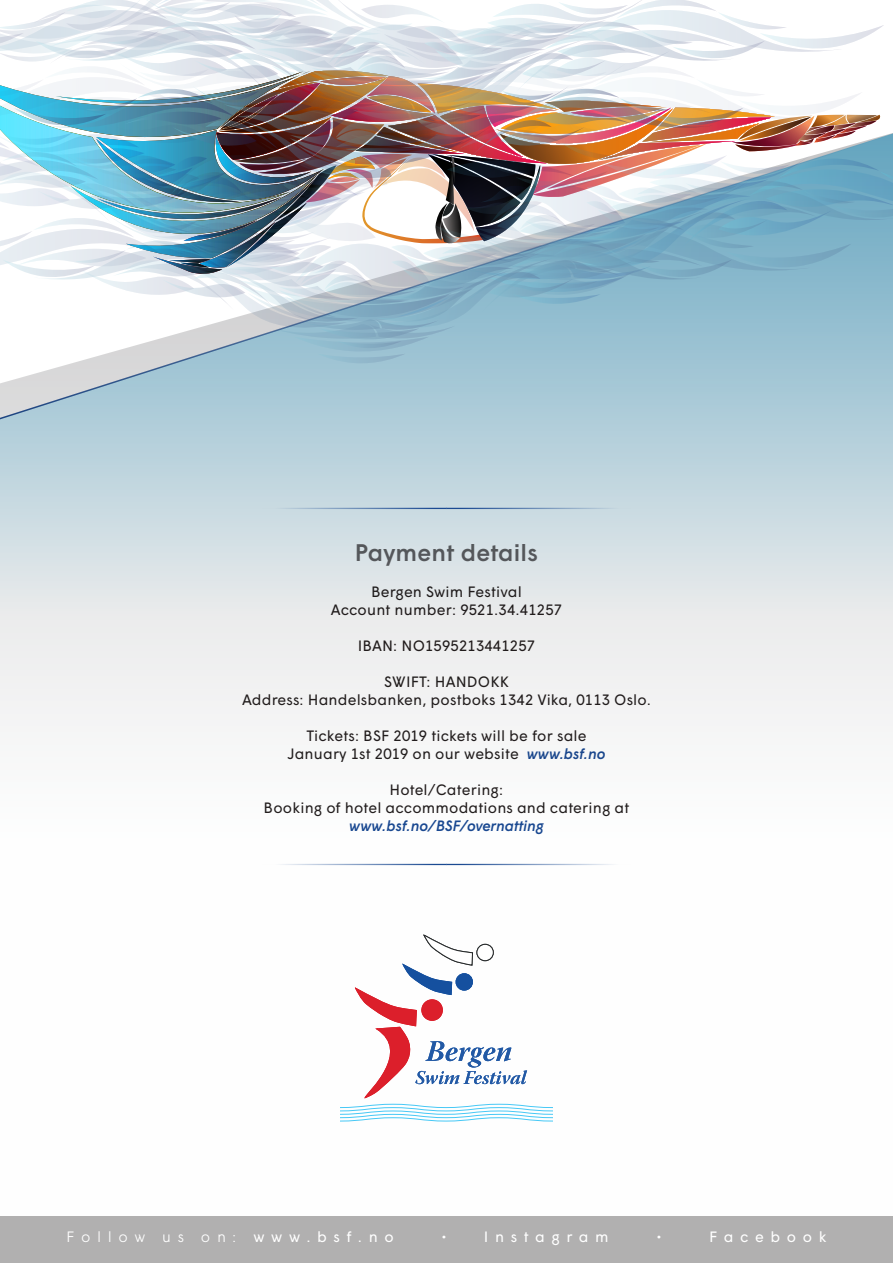
<style>
.page{position:relative;width:893px;height:1263px;background:#fff}
.page>*{position:absolute;margin:0;border:0;box-sizing:border-box;transform-origin:0 0}
.t1{font:500 24px "Wigrum";letter-spacing:.01em;color:#656365}
.t2{font:15px/18px "Wigrum";letter-spacing:.01em;color:#241f1f;text-align:center}
.t3{font:italic 500 15px "Wigrum";letter-spacing:.01em;color:#1b4a92}
.t4{font:300 15px "Wigrum";letter-spacing:.44em;color:#fff}
.t5{font:15px "Wigrum";letter-spacing:.44em;color:#fff}
.s1{font-weight:500;font-style:italic;color:#1b4a92}
.s2{font-weight:400}
</style>
<div class="page">
<svg style="left:0;top:436px;width:893px;height:499px"></svg>
<div style="left:0;top:1216px;width:893px;height:47px;background:#b1b0b0"></div>
<svg style="left:0;top:363px;width:893px;height:73px"></svg>
<img style="left:0;top:0;width:893px;height:363px">
<svg style="left:340px;top:935px;width:213px;height:187px"></svg>
<div style="left:477px;top:944px;width:16px;height:17px;background:#fff;border-radius:50%"></div>
<div style="left:477px;top:944px;width:16px;height:17px;border:1px solid #242728;border-radius:50%"></div>
<hr style="left:261px;top:508px;width:186px;height:1px;background:#1b4a92">
<hr style="left:446px;top:508px;width:186px;height:1px;background:#1b4a92">
<hr style="left:261px;top:864px;width:186px;height:1px;background:#1b4a92">
<hr style="left:446px;top:864px;width:186px;height:1px;background:#1b4a92">
<h1 class="t1" style="left:355px;top:535px;width:185px">Payment details</h1>
<p class="t2" style="left:331px;top:582px;width:233px">Bergen Swim Festival<br>Account number: 9521.34.41257</p>
<p class="t2" style="left:358px;top:636px;width:179px">IBAN: NO1595213441257</p>
<p class="t2" style="left:242px;top:672px;width:410px">SWIFT: HANDOKK<br>Address: Handelsbanken, postboks 1342 Vika, 0113 Oslo.</p>
<p class="t2" style="left:287px;top:726px;width:320px">Tickets: BSF 2019 tickets will be for sale<br>January 1st 2019 on our website <span class="s1">www.bsf.no</span></p>
<p class="t2" style="left:264px;top:780px;width:367px">Hotel/Catering:<br>Booking of hotel accommodations and catering at</p>
<p class="t3" style="left:349px;top:815px;width:196px">www.bsf.no/BSF/overnatting</p>
<p class="t4" style="left:66px;top:1226px;width:329px">Follow us on: <span class="s2">www.bsf.no</span></p>
<p class="t5" style="left:442px;top:1226px;width:6px">•</p>
<p class="t5" style="left:484px;top:1226px;width:126px">Instagram</p>
<p class="t5" style="left:657px;top:1226px;width:6px">•</p>
<p class="t5" style="left:709px;top:1226px;width:119px">Facebook</p>
</div>
